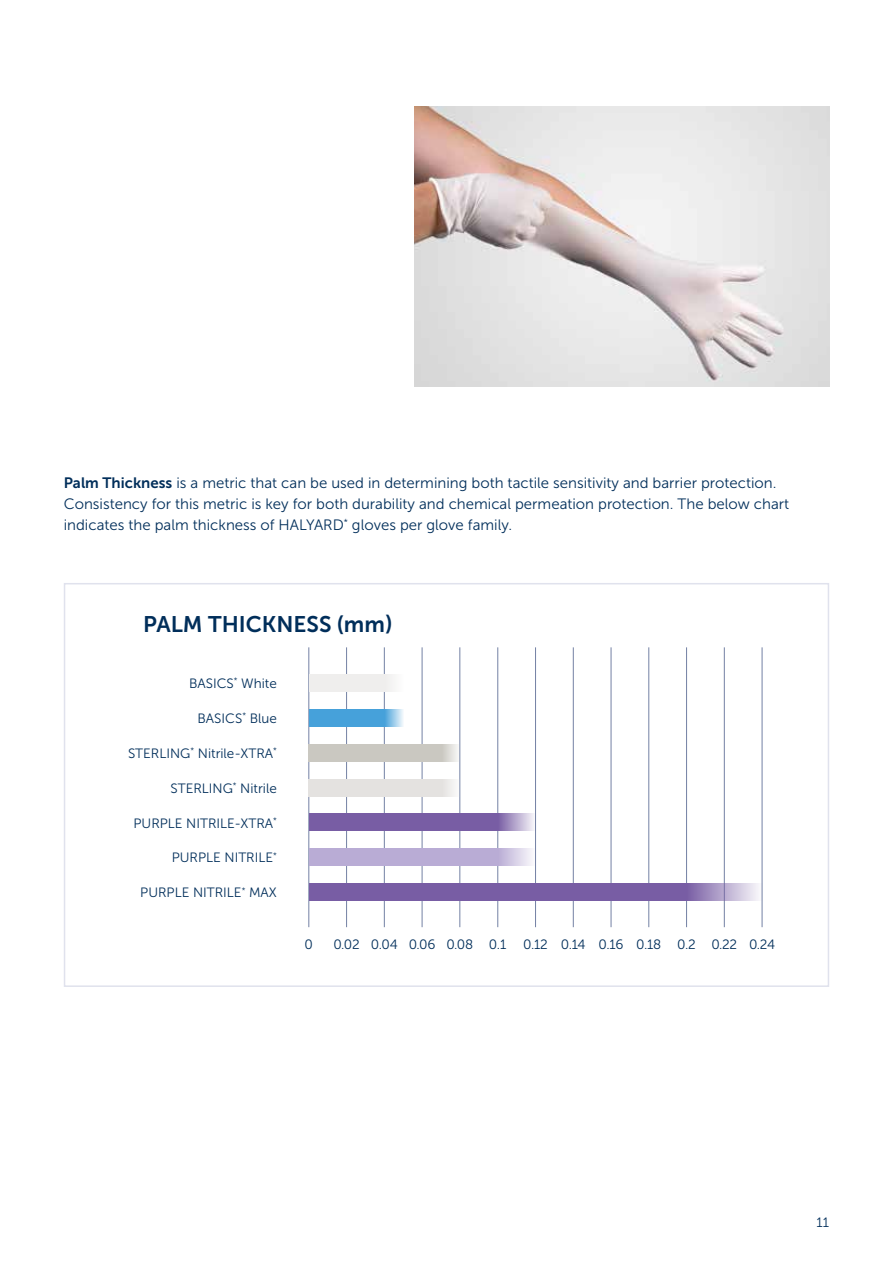
<style>
.page{position:relative;width:893px;height:1263px;background:#fff}
.page>*{position:absolute;margin:0;border:0;box-sizing:border-box;transform-origin:0 0}
.t1{font:22.5px "Museo Sans 700";color:#002e5a}
.t2{font:15px/21px "Museo Sans 300";color:#002e5a}
.t3{font:13.5px "Museo Sans 300";color:#002e5a}
.t4{font:13.5px "Museo Sans 300";letter-spacing:-.02em;color:#002e5a}
.s1{font-family:"Museo Sans 700"}
</style>
<div class="page">
<div style="left:64px;top:583px;width:765px;height:404px;border:2px solid #e0e2ed"></div>
<hr style="left:309px;top:647px;width:1px;height:280px;background:#7381a4">
<hr style="left:497px;top:647px;width:1px;height:280px;background:#7381a4">
<hr style="left:346px;top:647px;width:1px;height:280px;background:#7381a4">
<hr style="left:535px;top:647px;width:1px;height:280px;background:#7381a4">
<hr style="left:384px;top:647px;width:1px;height:280px;background:#7381a4">
<hr style="left:573px;top:647px;width:1px;height:280px;background:#7381a4">
<hr style="left:422px;top:647px;width:1px;height:280px;background:#7381a4">
<hr style="left:611px;top:647px;width:1px;height:280px;background:#7381a4">
<hr style="left:686px;top:647px;width:1px;height:280px;background:#7381a4">
<hr style="left:460px;top:647px;width:1px;height:280px;background:#7381a4">
<hr style="left:648px;top:647px;width:1px;height:280px;background:#7381a4">
<hr style="left:724px;top:647px;width:1px;height:280px;background:#7381a4">
<hr style="left:762px;top:647px;width:1px;height:280px;background:#7381a4">
<svg style="left:309px;top:709px;width:94px;height:17px;background:#56a9dd"></svg>
<div style="left:309px;top:744px;width:151px;height:17px;background:#cac8c1"></div>
<div style="left:309px;top:814px;width:226px;height:17px;background:#785da4"></div>
<div style="left:309px;top:849px;width:226px;height:17px;background:#b9acd5"></div>
<svg style="left:309px;top:884px;width:453px;height:17px;background:#8269ab"></svg>
<div style="left:309px;top:779px;width:151px;height:17px;background:#e4e2e0"></div>
<img style="left:414px;top:106px;width:415px;height:281px">
<div style="left:309px;top:674px;width:94px;height:17px;background:#efeeed"></div>
<p class="t2" style="left:64px;top:472px;width:727px"><span class="s1">Palm Thickness</span> is a metric that can be used in determining both tactile sensitivity and barrier protection.<br>Consistency for this metric is key for both durability and chemical permeation protection. The below chart indicates the palm thickness of HALYARD<sup>*</sup> gloves per glove family.</p>
<h1 class="t1" style="left:143px;top:612px;width:251px">PALM THICKNESS (mm)</h1>
<p class="t3" style="left:189px;top:676px;width:89px">BASICS<sup>*</sup> White</p>
<p class="t3" style="left:198px;top:711px;width:81px">BASICS<sup>*</sup> Blue</p>
<p class="t3" style="left:128px;top:746px;width:150px">STERLING<sup>*</sup> Nitrile-XTRA<sup>*</sup></p>
<p class="t3" style="left:170px;top:781px;width:108px">STERLING<sup>*</sup> Nitrile</p>
<p class="t3" style="left:134px;top:815px;width:145px">PURPLE NITRILE-XTRA<sup>*</sup></p>
<p class="t3" style="left:172px;top:850px;width:107px">PURPLE NITRILE<sup>*</sup></p>
<p class="t3" style="left:140px;top:885px;width:138px">PURPLE NITRILE<sup>*</sup> MAX</p>
<p class="t3" style="left:304px;top:937px;width:10px">0</p>
<p class="t4" style="left:333px;top:937px;width:443px">0.02 0.04 0.06 0.08 0.1 0.12 0.14 0.16 0.18 0.2 0.22 0.24</p>
<p class="t3" style="left:817px;top:1214px;width:14px">11</p>
</div>
